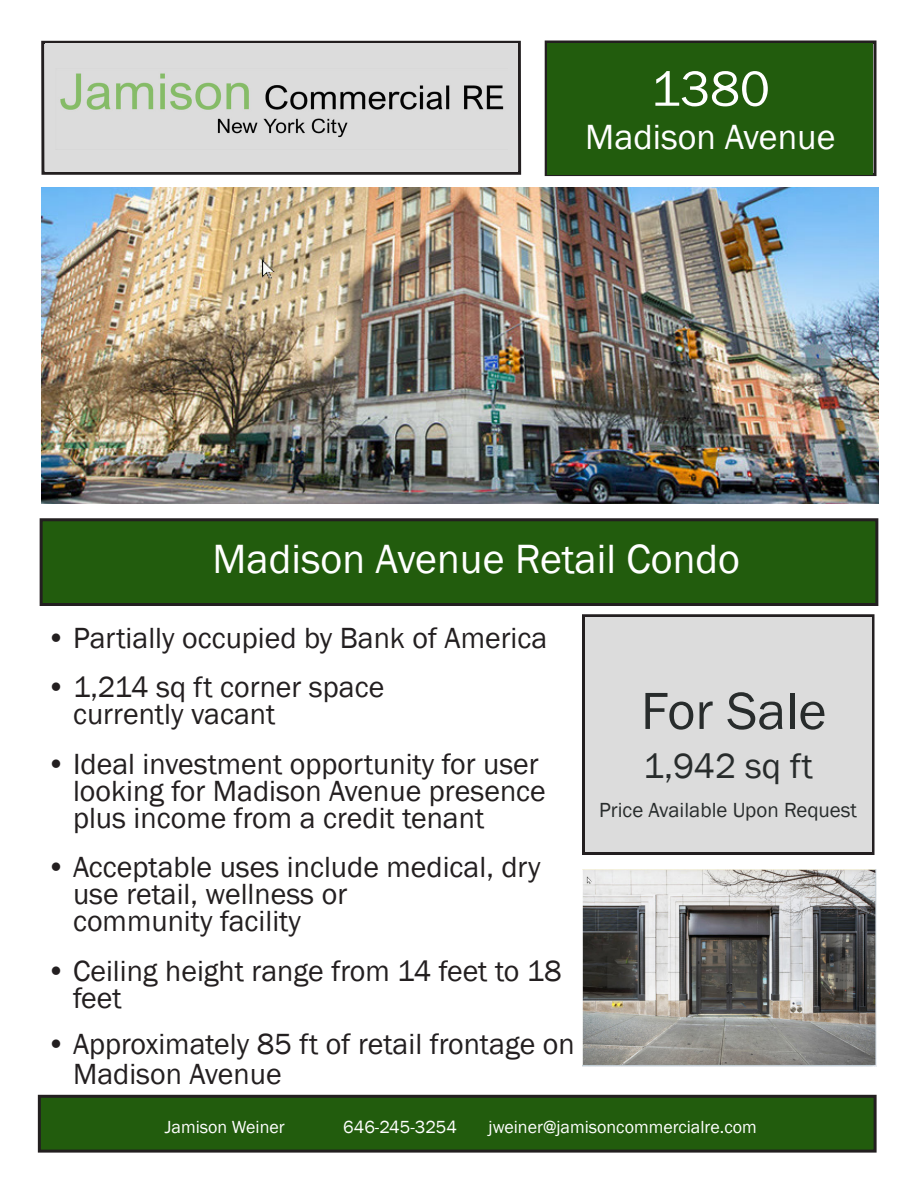
<style>
.page{position:relative;width:918px;height:1188px;background:#fff}
.page>*{position:absolute;margin:0;border:0;box-sizing:border-box;transform-origin:0 0}
.t1{font:54px "Franklin Gothic";color:#282c2c}
.Paragraph_Style1{font:51px "Franklin Gothic";color:#fff}
.Paragraph_Style8{font:42px "Franklin Gothic";color:#fff}
.Paragraph_Style1-2{font:36px "Franklin Gothic";color:#fff}
.t2{font:36px "Franklin Gothic";color:#282c2c}
.t3{font:30px/27px "Franklin Gothic";color:#231f20}
.t4{font:21px "Franklin Gothic";color:#282c2c}
.Paragraph_Style8-2{font:18px "Franklin Gothic";color:#fff}
</style>
<div class="page">
<div style="left:545px;top:40px;width:332px;height:136px;border:3px solid #231f20"></div>
<div style="left:41px;top:41px;width:480px;height:134px;border:3px solid #231f20"></div>
<div style="left:548px;top:44px;width:325px;height:131px;background:#225c0d"></div>
<img style="left:42px;top:187px;width:836px;height:317px">
<div style="left:45px;top:44px;width:473px;height:128px;background:#dcdcdc"></div>
<img style="left:60px;top:73px;width:444px;height:65px">
<div style="left:39px;top:1096px;width:836px;height:55px;background:#225c0d"></div>
<div style="left:38px;top:1095px;width:839px;height:58px;border:3px solid #231f20"></div>
<div style="left:582px;top:614px;width:292px;height:241px;border:3px solid #231f20"></div>
<div style="left:585px;top:618px;width:286px;height:234px;background:#dcdcdc"></div>
<div style="left:41px;top:520px;width:836px;height:84px;background:#225c0d"></div>
<div style="left:40px;top:518px;width:838px;height:88px;border:3px solid #231f20"></div>
<img style="left:582px;top:870px;width:295px;height:196px">
<p class="Paragraph_Style1" style="left:651px;top:57px;width:121px">1380</p>
<p class="Paragraph_Style1-2" style="left:585px;top:115px;width:252px">Madison Avenue</p>
<p class="Paragraph_Style8" style="left:213px;top:533px;width:529px">Madison Avenue Retail Condo</p>
<p class="t3" style="left:46px;top:625px;width:503px">• Partially occupied by Bank of America</p>
<p class="t3" style="left:73px;top:674px;width:313px;text-indent:-27px">• 1,214 sq ft corner space currently vacant</p>
<p class="t3" style="left:73px;top:751px;width:474px;text-indent:-27px">• Ideal investment opportunity for user looking for Madison Avenue presence plus income from a credit tenant</p>
<p class="t3" style="left:73px;top:854px;width:469px;text-indent:-27px">• Acceptable uses include medical, dry use retail, wellness or<br>community facility</p>
<p class="t3" style="left:73px;top:958px;width:490px;text-indent:-27px">• Ceiling height range from 14 feet to 18 feet</p>
<p class="t3" style="left:73px;top:1030px;width:503px;line-height:30px;text-indent:-27px">• Approximately 85 ft of retail frontage on<br>Madison Avenue</p>
<p class="Paragraph_Style8-2" style="left:165px;top:1115px;width:121px">Jamison Weiner</p>
<p class="Paragraph_Style8-2" style="left:343px;top:1115px;width:115px">646-245-3254</p>
<p class="Paragraph_Style8-2" style="left:489px;top:1115px;width:270px">jweiner@jamisoncommercialre.com</p>
<p class="t1" style="left:641px;top:677px;width:187px">For Sale</p>
<p class="t2" style="left:643px;top:744px;width:171px">1,942 sq ft</p>
<p class="t4" style="left:599px;top:797px;width:259px">Price Available Upon Request</p>
</div>
